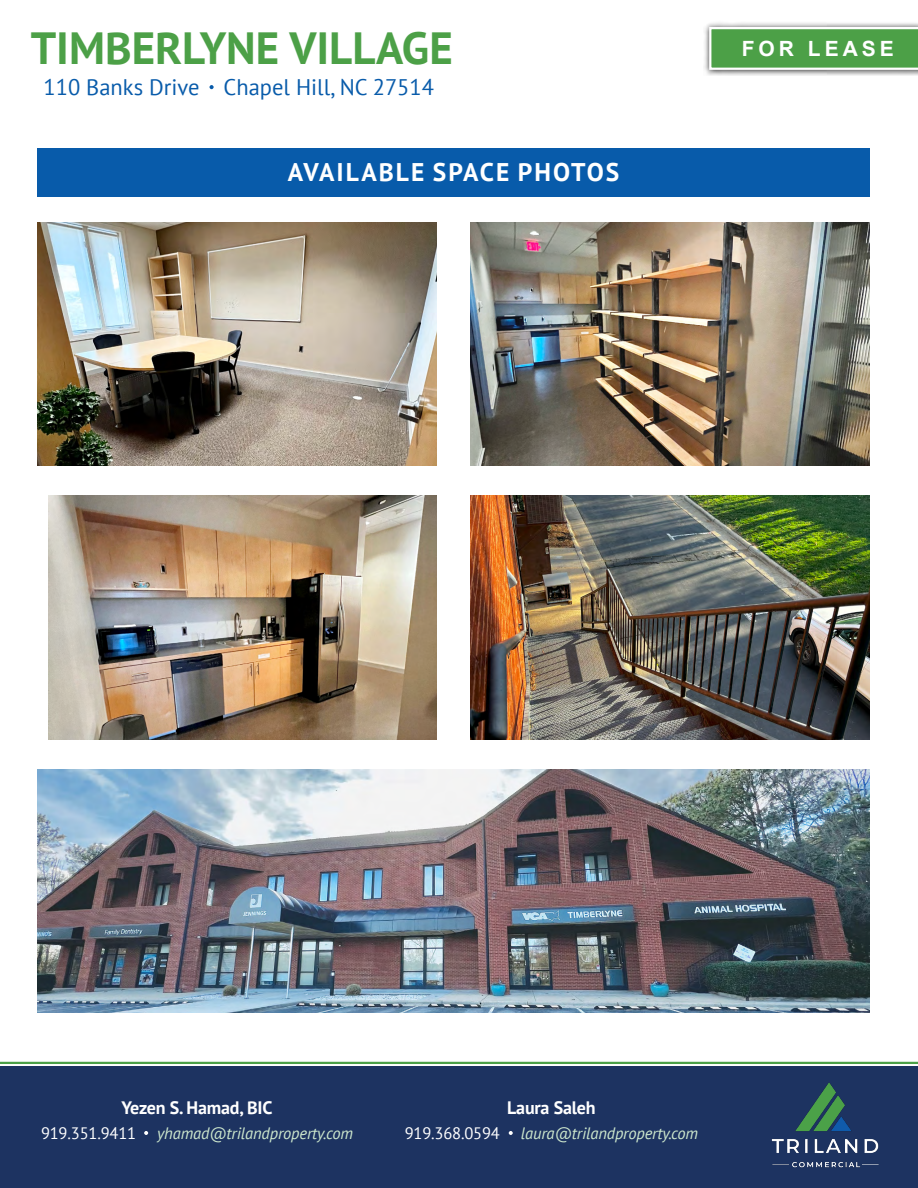
<style>
.page{position:relative;width:918px;height:1188px;background:#fff}
.page>*{position:absolute;margin:0;border:0;box-sizing:border-box;transform-origin:0 0}
.t1{font:700 45px "PT Sans";color:#4ca047}
.t2{font:700 25.5px "PT Sans";letter-spacing:.08em;color:#fff}
.t3{font:22.5px "PT Sans";color:#085baa}
.t4{font:700 21px "Arial";letter-spacing:.19em;color:#fff}
.t5{font:700 18px "PT Sans";letter-spacing:-.01em;color:#fff}
.t6{font:italic 16.5px "PT Sans";letter-spacing:-.01em;color:#cde7cd}
.t7{font:16.5px "PT Sans";letter-spacing:-.01em;color:#fff}
</style>
<div class="page">
<div style="left:703px;top:21px;width:215px;height:55px;background:#000;opacity:.75"></div>
<svg style="left:709px;top:27px;width:209px;height:43px"></svg>
<div style="left:37px;top:148px;width:832px;height:49px;background:#085baa"></div>
<img style="left:38px;top:222px;width:399px;height:244px">
<img style="left:49px;top:496px;width:388px;height:243px">
<img style="left:470px;top:222px;width:399px;height:244px">
<img style="left:470px;top:496px;width:399px;height:243px">
<svg style="left:210px;top:85px;width:4px;height:4px"></svg>
<img style="left:38px;top:769px;width:831px;height:243px">
<div style="left:0;top:1066px;width:918px;height:122px;background:#1d3361"></div>
<img style="left:771px;top:1082px;width:108px;height:86px">
<hr style="left:0;top:1062px;width:918px;height:2px;background:#4ca047">
<svg style="left:144px;top:1131px;width:4px;height:4px"></svg>
<svg style="left:509px;top:1131px;width:4px;height:4px"></svg>
<h1 class="t1" style="left:31px;top:18px;width:424px">TIMBERLYNE VILLAGE</h1>
<h3 class="t3" style="left:44px;top:72px;width:392px">110 Banks Drive Chapel Hill, NC 27514</h3>
<h2 class="t2" style="left:288px;top:156px;width:333px">AVAILABLE SPACE PHOTOS</h2>
<p class="t4" style="left:742px;top:34px;width:154px">FOR LEASE</p>
<p class="t5" style="left:122px;top:1096px;width:152px">Yezen S. Hamad, BIC</p>
<p class="t7" style="left:41px;top:1123px;width:97px">919.351.9411</p>
<p class="t6" style="left:157px;top:1123px;width:197px">yhamad@trilandproperty.com</p>
<p class="t5" style="left:507px;top:1096px;width:90px">Laura Saleh</p>
<p class="t7" style="left:405px;top:1123px;width:97px">919.368.0594</p>
<p class="t6" style="left:521px;top:1123px;width:179px">laura@trilandproperty.com</p>
</div>
